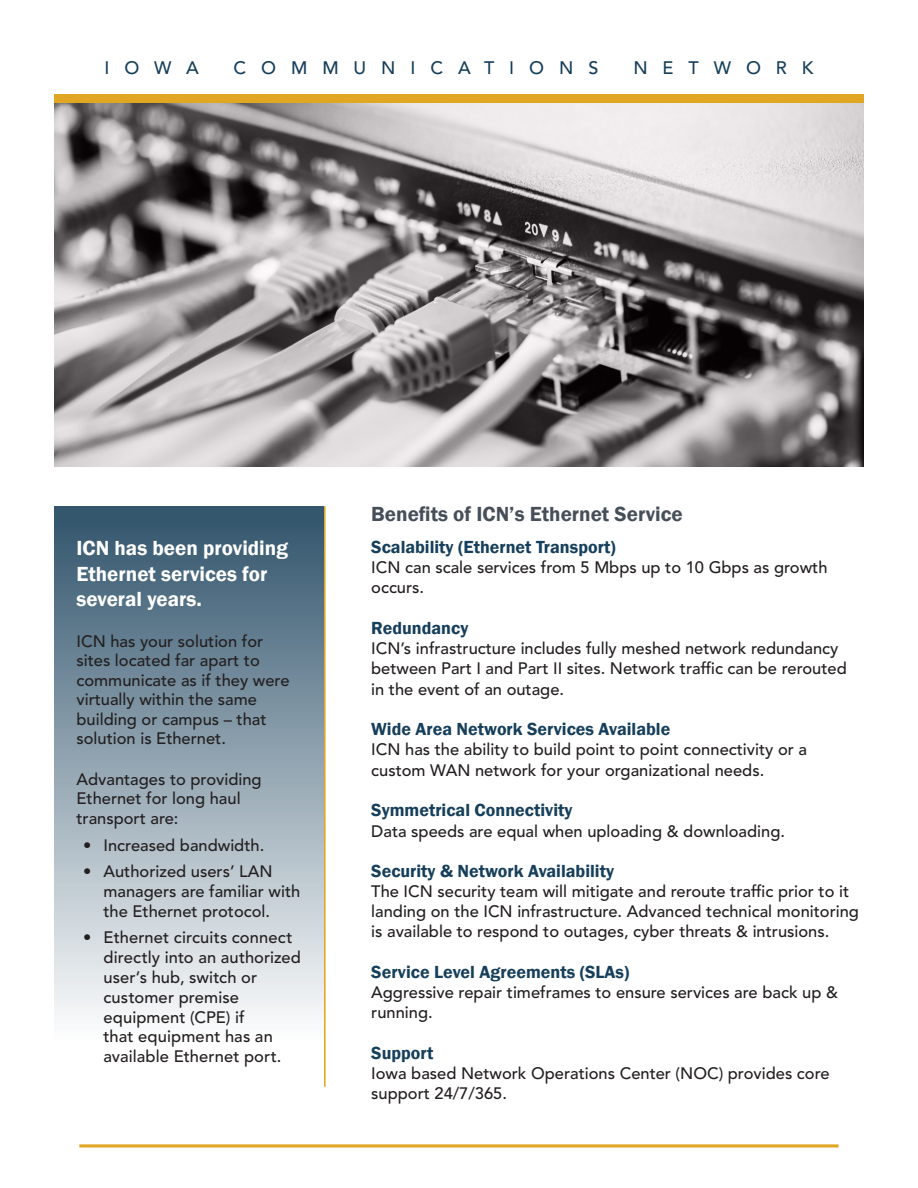
<style>
.page{position:relative;width:918px;height:1188px;background:#fff}
.page>*{position:absolute;margin:0;border:0;box-sizing:border-box;transform-origin:0 0}
.t1{font:600 21px/25.2px "Franklin Gothic";color:#fff}
.t2{font:600 21px "Franklin Gothic";color:#464f59}
.t3{font:600 18px "Franklin Gothic";color:#163f5b}
.t4{font:500 18px "Avenir LT Std";letter-spacing:.83em;color:#163f5b}
.t5{font:500 16.5px/19.8px "Avenir LT Std";color:#231f20}
</style>
<div class="page">
<div style="left:54px;top:506px;width:270px;height:580px;background:linear-gradient(to bottom,#31546c,#fff)"></div>
<svg style="left:54px;top:103px;width:810px;height:364px;background:#9a9697"></svg>
<div style="left:54px;top:94px;width:810px;height:9px;background:#e0a624"></div>
<hr style="left:79px;top:1144px;width:760px;height:3px;background:#e0a624">
<hr style="left:324px;top:506px;width:2px;height:581px;background:#e0a624">
<p class="t4" style="left:104px;top:58px;width:96px">IOWA</p>
<p class="t4" style="left:234px;top:58px;width:366px">COMMUNICATIONS</p>
<p class="t4" style="left:633px;top:58px;width:182px">NETWORK</p>
<p class="t1" style="left:76px;top:536px;width:213px">ICN has been providing<br>Ethernet services for several years.</p>
<p class="t5" style="left:76px;top:632px;width:215px">ICN has your solution for sites located far apart to communicate as if they were virtually within the same building or campus – that solution is Ethernet.</p>
<p class="t5" style="left:76px;top:769px;width:187px">Advantages to providing<br>Ethernet for long haul transport are:</p>
<p class="t5" style="left:83px;top:835px;width:183px">• Increased bandwidth.</p>
<p class="t5" style="left:104px;top:862px;width:198px;text-indent:-20px">• Authorized users’ LAN managers are familiar with the Ethernet protocol.</p>
<p class="t5" style="left:104px;top:928px;width:199px;text-indent:-20px">• Ethernet circuits connect directly into an authorized user’s hub, switch or customer premise equipment (CPE) if<br>that equipment has an available Ethernet port.</p>
<p class="t2" style="left:371px;top:501px;width:313px">Benefits of ICN’s Ethernet Service</p>
<p class="t3" style="left:371px;top:536px;width:246px">Scalability (Ethernet Transport)</p>
<p class="t5" style="left:371px;top:557px;width:458px;line-height:20.2px">ICN can scale services from 5 Mbps up to 10 Gbps as growth occurs.</p>
<p class="t3" style="left:371px;top:617px;width:99px">Redundancy</p>
<p class="t5" style="left:371px;top:639px;width:477px;line-height:20.2px">ICN’s infrastructure includes fully meshed network redundancy between Part I and Part II sites. Network traffic can be rerouted in the event of an outage.</p>
<p class="t3" style="left:371px;top:718px;width:301px">Wide Area Network Services Available</p>
<p class="t5" style="left:371px;top:740px;width:437px;line-height:20.2px">ICN has the ability to build point to point connectivity or a custom WAN network for your organizational needs.</p>
<p class="t3" style="left:371px;top:799px;width:203px">Symmetrical Connectivity</p>
<p class="t5" style="left:371px;top:821px;width:415px">Data speeds are equal when uploading &amp; downloading.</p>
<p class="t3" style="left:371px;top:860px;width:244px">Security &amp; Network Availability</p>
<p class="t5" style="left:371px;top:881px;width:489px;line-height:20.2px">The ICN security team will mitigate and reroute traffic prior to it landing on the ICN infrastructure. Advanced technical monitoring is available to respond to outages, cyber threats &amp; intrusions.</p>
<p class="t3" style="left:371px;top:961px;width:260px">Service Level Agreements (SLAs)</p>
<p class="t5" style="left:371px;top:983px;width:468px;line-height:20.2px">Aggressive repair timeframes to ensure services are back up &amp; running.</p>
<p class="t3" style="left:371px;top:1042px;width:64px">Support</p>
<p class="t5" style="left:371px;top:1064px;width:460px;line-height:20.2px">Iowa based Network Operations Center (NOC) provides core support 24/7/365.</p>
</div>
